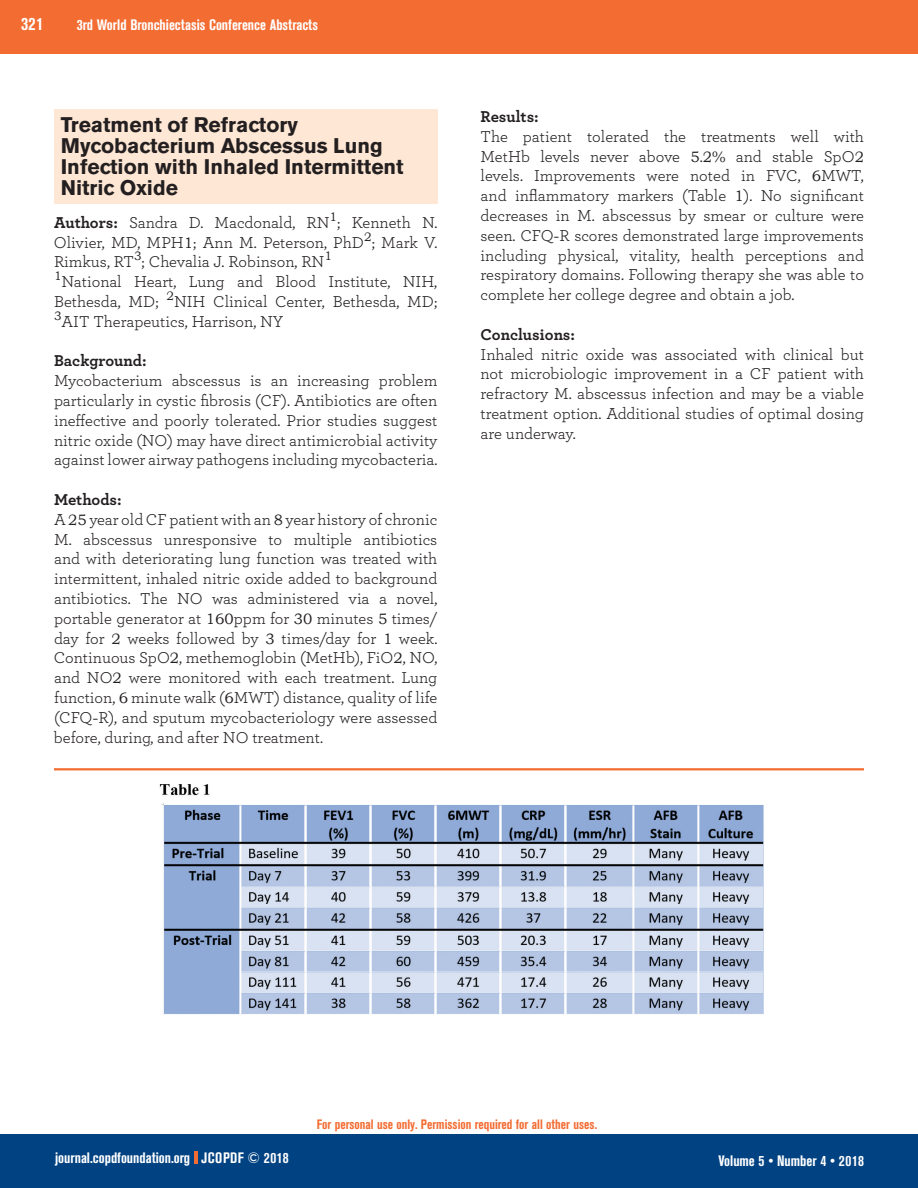
<style>
.page{position:relative;width:918px;height:1188px;background:#fff}
.page>*{position:absolute;margin:0;border:0;box-sizing:border-box;transform-origin:0 0}
.t1{font:700 21px/21px "Akzidenz Grotesk BE";color:#231f20}
.t2{font:700 condensed 18px "Akzidenz Grotesk BE";color:#fff}
.t3{font:16.5px/19.8px "Breathe";color:#231f20;text-align:justify}
.t4{font:700 16.5px "Breathe";color:#231f20}
.t5{font:700 condensed 15px "Akzidenz Grotesk BE";color:#fff}
.t6{font:700 condensed 13.5px "Akzidenz Grotesk BE";color:#f36c32}
.s1{font-weight:700}
.s2{font-family:"Bookman Old Style";font-size:15px}
</style>
<div class="page">
<div style="left:0;top:1134px;width:918px;height:54px;background:#004282"></div>
<div style="left:0;top:0;width:918px;height:54px;background:#f36c32"></div>
<svg style="left:194px;top:1152px;width:3px;height:12px"></svg>
<img style="left:159px;top:784px;width:605px;height:230px">
<div style="left:54px;top:109px;width:383px;height:94px;background:#fee7d4"></div>
<hr style="left:54px;top:768px;width:810px;height:2px;background:#f36c32">
<p class="t2" style="left:21px;top:13px;width:24px">321</p>
<p class="t5" style="left:77px;top:16px;width:243px">3rd World Bronchiectasis Conference Abstracts</p>
<p class="t1" style="left:61px;top:115px;width:344px">Treatment of Refractory<br>Mycobacterium Abscessus Lung<br>Infection with Inhaled Intermittent<br>Nitric Oxide</p>
<p class="t3" style="left:54px;top:212px;width:385px;text-align:left"><span class="s1">Authors:</span> Sandra D. Macdonald, RN<sup>1</sup>; Kenneth N.<br>Olivier, MD, MPH<span class="s2">1</span>; Ann M. Peterson, PhD<sup>2</sup>; Mark V.<br>Rimkus, RT<sup>3</sup>; Chevalia J. Robinson, RN<sup>1<br>1</sup>National Heart, Lung and Blood Institute, NIH, Bethesda, MD; <sup>2</sup>NIH Clinical Center, Bethesda, MD; <sup>3</sup>AIT Therapeutics, Harrison, NY</p>
<p class="t4" style="left:54px;top:348px;width:94px">Background:</p>
<p class="t3" style="left:54px;top:370px;width:385px">Mycobacterium abscessus is an increasing problem particularly in cystic fibrosis (CF). Antibiotics are often ineffective and poorly tolerated. Prior studies suggest nitric oxide (NO) may have direct antimicrobial activity against lower airway pathogens including mycobacteria.</p>
<p class="t3" style="left:54px;top:489px;width:385px;text-align:left"><span class="s1">Methods:<br></span>A <span class="s2">25</span> year old CF patient with an <span class="s2">8</span> year history of chronic M. abscessus unresponsive to multiple antibiotics and with deteriorating lung function was treated with intermittent, inhaled nitric oxide added to background antibiotics. The NO was administered via a novel, portable generator at <span class="s2">160</span>ppm for <span class="s2">30</span> minutes <span class="s2">5</span> times/ day for <span class="s2">2</span> weeks followed by <span class="s2">3</span> times/day for <span class="s2">1</span> week.<br>Continuous SpO<span class="s2">2</span>, methemoglobin (MetHb), FiO<span class="s2">2</span>, NO, and NO<span class="s2">2</span> were monitored with each treatment. Lung function, <span class="s2">6</span> minute walk (<span class="s2">6</span>MWT) distance, quality of life (CFQ<span class="s2">-</span>R), and sputum mycobacteriology were assessed before, during, and after NO treatment.</p>
<p class="t4" style="left:481px;top:104px;width:60px">Results:</p>
<p class="t3" style="left:481px;top:126px;width:385px">The patient tolerated the treatments well with MetHb levels never above <span class="s2">5</span>.<span class="s2">2%</span> and stable SpO<span class="s2">2 </span>levels. Improvements were noted in FVC, <span class="s2">6</span>MWT, and inflammatory markers (Table <span class="s2">1</span>). No significant decreases in M. abscessus by smear or culture were seen. CFQ<span class="s2">-</span>R scores demonstrated large improvements including physical, vitality, health perceptions and respiratory domains. Following therapy she was able to complete her college degree and obtain a job.</p>
<p class="t4" style="left:481px;top:321px;width:96px">Conclusions:</p>
<p class="t3" style="left:481px;top:343px;width:385px">Inhaled nitric oxide was associated with clinical but not microbiologic improvement in a CF patient with refractory M. abscessus infection and may be a viable treatment option. Additional studies of optimal dosing are underway.</p>
<p class="t6" style="left:317px;top:1117px;width:282px">For personal use only. Permission required for all other uses.</p>
<p class="t5" style="left:55px;top:1149px;width:235px">journal.copdfoundation.org JCOPDF © 2018</p>
<p class="t5" style="left:719px;top:1152px;width:147px">Volume 5 • Number 4 • 2018</p>
</div>
